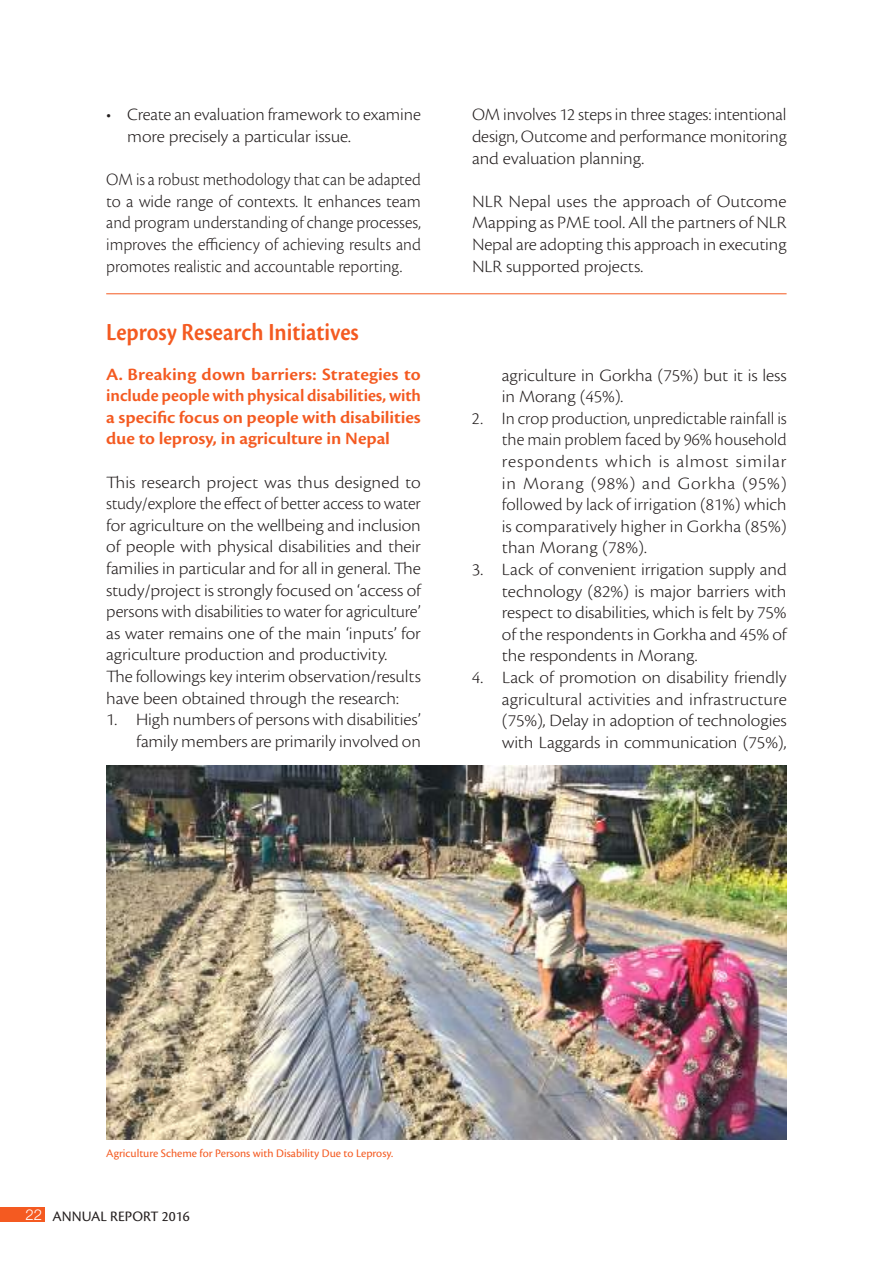
<style>
.page{position:relative;width:893px;height:1263px;background:#fff}
.page>*{position:absolute;margin:0;border:0;box-sizing:border-box;transform-origin:0 0}
.t1{font:600 25.5px "Cronos Pro";color:#f45a21;scale:.9 1}
.t2{font:300 18px/21.6px "Cronos Pro";letter-spacing:-.005em;color:#241f1f;text-align:justify;scale:1.07 1}
.t3{font:300 18px/21.6px "Cronos Pro";letter-spacing:-.005em;color:#241f1f;scale:1.08 1}
.t4{font:300 18px/21.6px "Cronos Pro";letter-spacing:-.005em;color:#241f1f;text-align:justify}
.t5{font:300 18px/21.6px "Cronos Pro";letter-spacing:-.005em;color:#241f1f;text-align:justify;scale:.96 1}
.t6{font:600 18px/21.6px "Cronos Pro";letter-spacing:-.005em;color:#f45a21;text-align:justify;scale:1.08 1}
.t7{font:300 18px/21.6px "Cronos Pro";letter-spacing:-.005em;color:#241f1f;text-align:right;scale:1.06 1}
.t8{font:300 18px/21.6px "Cronos Pro";letter-spacing:-.005em;color:#241f1f;scale:1.04 1}
.t9{font:15px "Cronos Pro";color:#241f1f}
.t10{font:12px "Cronos Pro";color:#f45a21}
.s1{font-family:"Helvetica Neue";font-weight:300;color:#fff}
</style>
<div class="page">
<div style="left:0;top:1207px;width:45px;height:15px;background:#f45a21"></div>
<img style="left:106px;top:765px;width:681px;height:375px">
<hr style="left:106px;top:293px;width:681px;height:1px;background:#f45a21">
<p class="t8" style="left:127px;top:105px;width:284px;text-indent:-21px">• Create an evaluation framework to examine more precisely a particular issue.</p>
<p class="t5" style="left:106px;top:170px;width:329px">OM is a robust methodology that can be adapted to a wide range of contexts. It enhances team and program understanding of change processes, improves the efficiency of achieving results and promotes realistic and accountable reporting.</p>
<h1 class="t1" style="left:106px;top:323px;width:282px">Leprosy Research Initiatives</h1>
<p class="t6" style="left:106px;top:365px;width:293px">A. Breaking down barriers: Strategies to include people with physical disabilities, with a specific focus on people with disabilities due to leprosy, in agriculture in Nepal</p>
<p class="t3" style="left:106px;top:472px;width:293px">This research project was thus designed to study/explore the effect of better access to water for agriculture on the wellbeing and inclusion of people with physical disabilities and their families in particular and for all in general. The study/project is strongly focused on ‘access of persons with disabilities to water for agriculture’ as water remains one of the main ‘inputs’ for agriculture production and productivity.<br>The followings key interim observation/results have been obtained through the research:</p>
<p class="t7" style="left:106px;top:710px;width:298px">1. High numbers of persons with disabilities’ family members are primarily involved on</p>
<p class="t4" style="left:472px;top:105px;width:316px">OM involves 12 steps in three stages: intentional design, Outcome and performance monitoring and evaluation planning.</p>
<p class="t2" style="left:472px;top:192px;width:296px">NLR Nepal uses the approach of Outcome Mapping as PME tool. All the partners of NLR Nepal are adopting this approach in executing NLR supported projects.</p>
<p class="t2" style="left:502px;top:365px;width:268px">agriculture in Gorkha (75%) but it is less in Morang (45%).</p>
<p class="t4" style="left:502px;top:408px;width:286px;text-indent:-30px">2. In crop production, unpredictable rainfall is the main problem faced by 96% household respondents which is almost similar in Morang (98%) and Gorkha (95%) followed by lack of irrigation (81%) which is comparatively higher in Gorkha (85%) than Morang (78%).</p>
<p class="t2" style="left:502px;top:560px;width:268px;text-indent:-30px">3. Lack of convenient irrigation supply and technology (82%) is major barriers with respect to disabilities, which is felt by 75% of the respondents in Gorkha and 45% of the respondents in Morang.</p>
<p class="t2" style="left:502px;top:668px;width:268px;text-indent:-30px">4. Lack of promotion on disability friendly agricultural activities and infrastructure (75%), Delay in adoption of technologies with Laggards in communication (75%),</p>
<p class="t10" style="left:106px;top:1148px;width:288px">Agriculture Scheme for Persons with Disability Due to Leprosy.</p>
<p class="t9" style="left:25px;top:1210px;width:166px"><span class="s1">22</span> ANNUAL REPORT 2016</p>
</div>
